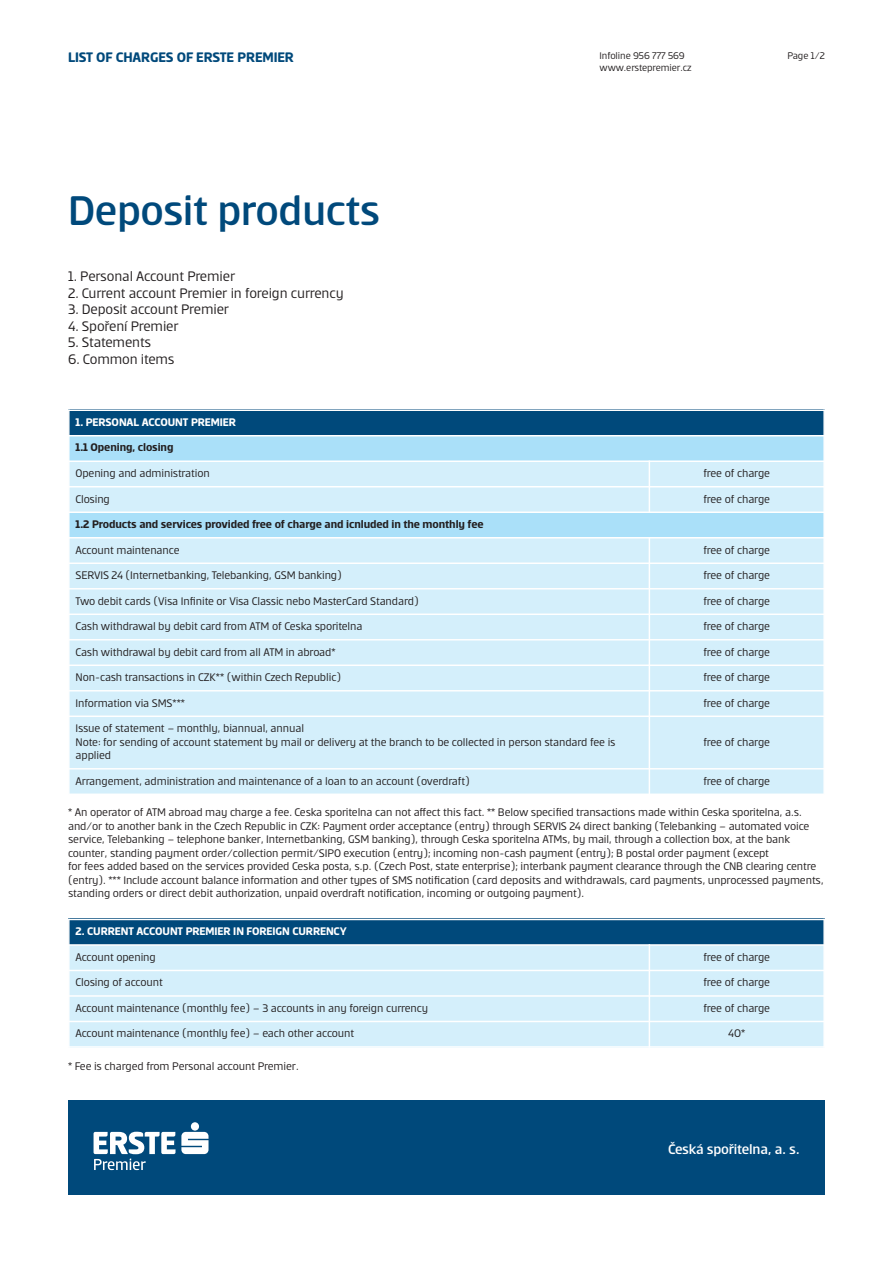
<style>
.page{position:relative;width:893px;height:1263px;background:#fff}
.page>*{position:absolute;margin:0;border:0;box-sizing:border-box;transform-origin:0 0}
.t1{font:500 45px "Erste";letter-spacing:-.01em;color:#00497b}
.t2{font:15px "Erste";letter-spacing:-.01em;color:#231f20}
.t3{font:700 15px "Erste";letter-spacing:-.01em;color:#00497b}
.t4{font:500 15px "Erste";letter-spacing:-.02em;color:#fff}
.t5{font:12px/13.5px "Erste";letter-spacing:-.01em;color:#231f20}
.t6{font:700 12px "Erste";letter-spacing:-.01em;color:#231f20}
.t7{font:700 12px "Erste";letter-spacing:-.01em;color:#fff}
.t8{font:10.5px/12px "Erste";letter-spacing:-.01em;color:#231f20}
</style>
<div class="page">
<div style="left:68px;top:1100px;width:757px;height:95px;background:#00497b"></div>
<svg style="left:94px;top:1122px;width:115px;height:48px"></svg>
<div style="left:68px;top:409px;width:756px;height:27px;background:#00497b"></div>
<div style="left:68px;top:436px;width:756px;height:25px;background:#aae0f9"></div>
<div style="left:68px;top:461px;width:581px;height:26px;background:#d4effb"></div>
<div style="left:649px;top:461px;width:176px;height:26px;background:#d4effb"></div>
<div style="left:68px;top:487px;width:581px;height:25px;background:#d4effb"></div>
<div style="left:649px;top:487px;width:176px;height:25px;background:#d4effb"></div>
<div style="left:68px;top:512px;width:756px;height:26px;background:#aae0f9"></div>
<div style="left:68px;top:538px;width:581px;height:25px;background:#d4effb"></div>
<div style="left:649px;top:538px;width:176px;height:25px;background:#d4effb"></div>
<div style="left:68px;top:563px;width:581px;height:26px;background:#d4effb"></div>
<div style="left:649px;top:563px;width:176px;height:26px;background:#d4effb"></div>
<div style="left:68px;top:589px;width:581px;height:25px;background:#d4effb"></div>
<div style="left:649px;top:589px;width:176px;height:25px;background:#d4effb"></div>
<div style="left:68px;top:614px;width:581px;height:26px;background:#d4effb"></div>
<div style="left:649px;top:614px;width:176px;height:26px;background:#d4effb"></div>
<div style="left:68px;top:640px;width:581px;height:25px;background:#d4effb"></div>
<div style="left:649px;top:640px;width:176px;height:25px;background:#d4effb"></div>
<div style="left:68px;top:665px;width:581px;height:26px;background:#d4effb"></div>
<div style="left:649px;top:665px;width:176px;height:26px;background:#d4effb"></div>
<div style="left:68px;top:691px;width:581px;height:25px;background:#d4effb"></div>
<div style="left:649px;top:691px;width:176px;height:25px;background:#d4effb"></div>
<div style="left:68px;top:716px;width:581px;height:53px;background:#d4effb"></div>
<div style="left:649px;top:716px;width:176px;height:53px;background:#d4effb"></div>
<div style="left:68px;top:769px;width:581px;height:26px;background:#d4effb"></div>
<div style="left:649px;top:769px;width:176px;height:26px;background:#d4effb"></div>
<hr style="left:68px;top:409px;width:2px;height:386px;background:#fff">
<hr style="left:649px;top:460px;width:1px;height:53px;background:#fff">
<hr style="left:649px;top:537px;width:1px;height:258px;background:#fff">
<hr style="left:823px;top:409px;width:2px;height:386px;background:#fff">
<hr style="left:68px;top:409px;width:757px;height:2px;background:#fff">
<hr style="left:68px;top:435px;width:757px;height:1px;background:#fff">
<hr style="left:68px;top:460px;width:757px;height:2px;background:#fff">
<hr style="left:68px;top:486px;width:757px;height:1px;background:#fff">
<hr style="left:68px;top:511px;width:757px;height:2px;background:#fff">
<hr style="left:68px;top:537px;width:757px;height:1px;background:#fff">
<hr style="left:68px;top:562px;width:757px;height:2px;background:#fff">
<hr style="left:68px;top:588px;width:757px;height:1px;background:#fff">
<hr style="left:68px;top:613px;width:757px;height:2px;background:#fff">
<hr style="left:68px;top:639px;width:757px;height:1px;background:#fff">
<hr style="left:68px;top:664px;width:757px;height:2px;background:#fff">
<hr style="left:68px;top:690px;width:757px;height:1px;background:#fff">
<hr style="left:68px;top:715px;width:757px;height:2px;background:#fff">
<hr style="left:68px;top:768px;width:757px;height:1px;background:#fff">
<hr style="left:68px;top:793px;width:757px;height:2px;background:#fff">
<div style="left:68px;top:919px;width:756px;height:26px;background:#00497b"></div>
<div style="left:68px;top:945px;width:581px;height:25px;background:#d4effb"></div>
<div style="left:649px;top:945px;width:176px;height:25px;background:#d4effb"></div>
<div style="left:68px;top:970px;width:581px;height:26px;background:#d4effb"></div>
<div style="left:649px;top:970px;width:176px;height:26px;background:#d4effb"></div>
<div style="left:68px;top:996px;width:581px;height:25px;background:#d4effb"></div>
<div style="left:649px;top:996px;width:176px;height:25px;background:#d4effb"></div>
<div style="left:68px;top:1021px;width:581px;height:27px;background:#d4effb"></div>
<div style="left:649px;top:1021px;width:176px;height:27px;background:#d4effb"></div>
<hr style="left:68px;top:919px;width:2px;height:129px;background:#fff">
<hr style="left:649px;top:944px;width:1px;height:104px;background:#fff">
<hr style="left:823px;top:919px;width:2px;height:129px;background:#fff">
<hr style="left:68px;top:919px;width:757px;height:1px;background:#fff">
<hr style="left:68px;top:944px;width:757px;height:2px;background:#fff">
<hr style="left:68px;top:970px;width:757px;height:1px;background:#fff">
<hr style="left:68px;top:995px;width:757px;height:2px;background:#fff">
<hr style="left:68px;top:1021px;width:757px;height:1px;background:#fff">
<hr style="left:68px;top:1046px;width:757px;height:2px;background:#fff">
<p class="t3" style="left:68px;top:48px;width:227px">LIST OF CHARGES OF ERSTE PREMIER</p>
<p class="t8" style="left:600px;top:49px;width:94px">Infoline 956 777 569 www.erstepremier.cz</p>
<p class="t8" style="left:787px;top:49px;width:39px">Page 1/2</p>
<h1 class="t1" style="left:68px;top:183px;width:314px">Deposit products</h1>
<p class="t2" style="left:68px;top:267px;width:169px">1. Personal Account Premier</p>
<p class="t2" style="left:68px;top:284px;width:277px">2. Current account Premier in foreign currency</p>
<p class="t2" style="left:68px;top:300px;width:163px">3. Deposit account Premier</p>
<p class="t2" style="left:68px;top:317px;width:112px">4. Spoření Premier</p>
<p class="t2" style="left:68px;top:333px;width:85px">5. Statements</p>
<p class="t2" style="left:68px;top:350px;width:108px">6. Common items</p>
<p class="t7" style="left:76px;top:415px;width:162px">1. PERSONAL ACCOUNT PREMIER</p>
<p class="t6" style="left:76px;top:440px;width:99px">1.1 OPENING, CLOSING</p>
<p class="t5" style="left:76px;top:466px;width:136px">Opening and administration</p>
<p class="t5" style="left:703px;top:466px;width:68px">free of charge</p>
<p class="t5" style="left:76px;top:492px;width:36px">Closing</p>
<p class="t5" style="left:703px;top:492px;width:68px">free of charge</p>
<p class="t6" style="left:76px;top:517px;width:410px">1.2 PRODUCTS AND SERVICES PROVIDED FREE OF CHARGE AND ICNLUDED IN THE MONTHLY FEE</p>
<p class="t5" style="left:76px;top:543px;width:106px">Account maintenance</p>
<p class="t5" style="left:703px;top:543px;width:68px">free of charge</p>
<p class="t5" style="left:76px;top:568px;width:268px">SERVIS 24 (Internetbanking, Telebanking, GSM banking)</p>
<p class="t5" style="left:703px;top:568px;width:68px">free of charge</p>
<p class="t5" style="left:76px;top:594px;width:345px">Two debit cards (Visa Infinite or Visa Classic nebo MasterCard Standard)</p>
<p class="t5" style="left:703px;top:594px;width:68px">free of charge</p>
<p class="t5" style="left:76px;top:619px;width:289px">Cash withdrawal by debit card from ATM of Ceska sporitelna</p>
<p class="t5" style="left:703px;top:619px;width:68px">free of charge</p>
<p class="t5" style="left:76px;top:645px;width:262px">Cash withdrawal by debit card from all ATM in abroad*</p>
<p class="t5" style="left:703px;top:645px;width:68px">free of charge</p>
<p class="t5" style="left:76px;top:670px;width:267px">Non-cash transactions in CZK** (within Czech Republic)</p>
<p class="t5" style="left:703px;top:670px;width:68px">free of charge</p>
<p class="t5" style="left:76px;top:696px;width:111px">Information via SMS***</p>
<p class="t5" style="left:703px;top:696px;width:68px">free of charge</p>
<p class="t5" style="left:76px;top:721px;width:542px">Issue of statement – monthly, biannual, annual<br>Note: for sending of account statement by mail or delivery at the branch to be collected in person standard fee is applied</p>
<p class="t5" style="left:703px;top:735px;width:68px">free of charge</p>
<p class="t5" style="left:76px;top:774px;width:396px">Arrangement, administration and maintenance of a loan to an account (overdraft)</p>
<p class="t5" style="left:703px;top:774px;width:68px">free of charge</p>
<p class="t5" style="left:68px;top:805px;width:757px">* An operator of ATM abroad may charge a fee. Ceska sporitelna can not affect this fact. ** Below specified transactions made within Ceska sporitelna, a.s. and/or to another bank in the Czech Republic in CZK: Payment order acceptance (entry) through SERVIS 24 direct banking (Telebanking – automated voice service, Telebanking – telephone banker, Internetbanking, GSM banking), through Ceska sporitelna ATMs, by mail, through a collection box, at the bank counter, standing payment order/collection permit/SIPO execution (entry); incoming non-cash payment (entry); B postal order payment (except<br>for fees added based on the services provided Ceska posta, s.p. (Czech Post, state enterprise); interbank payment clearance through the CNB clearing centre (entry). *** Include account balance information and other types of SMS notification (card deposits and withdrawals, card payments, unprocessed payments, standing orders or direct debit authorization, unpaid overdraft notification, incoming or outgoing payment).</p>
<p class="t7" style="left:76px;top:924px;width:273px">2. CURRENT ACCOUNT PREMIER IN FOREIGN CURRENCY</p>
<p class="t5" style="left:76px;top:950px;width:82px">Account opening</p>
<p class="t5" style="left:703px;top:950px;width:68px">free of charge</p>
<p class="t5" style="left:76px;top:975px;width:89px">Closing of account</p>
<p class="t5" style="left:703px;top:975px;width:68px">free of charge</p>
<p class="t5" style="left:76px;top:1001px;width:354px">Account maintenance (monthly fee) – 3 accounts in any foreign currency</p>
<p class="t5" style="left:703px;top:1001px;width:68px">free of charge</p>
<p class="t5" style="left:76px;top:1026px;width:280px">Account maintenance (monthly fee) – each other account</p>
<p class="t5" style="left:728px;top:1026px;width:18px">40*</p>
<p class="t5" style="left:68px;top:1058px;width:232px">* Fee is charged from Personal account Premier.</p>
<p class="t4" style="left:668px;top:1140px;width:133px">Česká spořitelna, a. s.</p>
</div>
